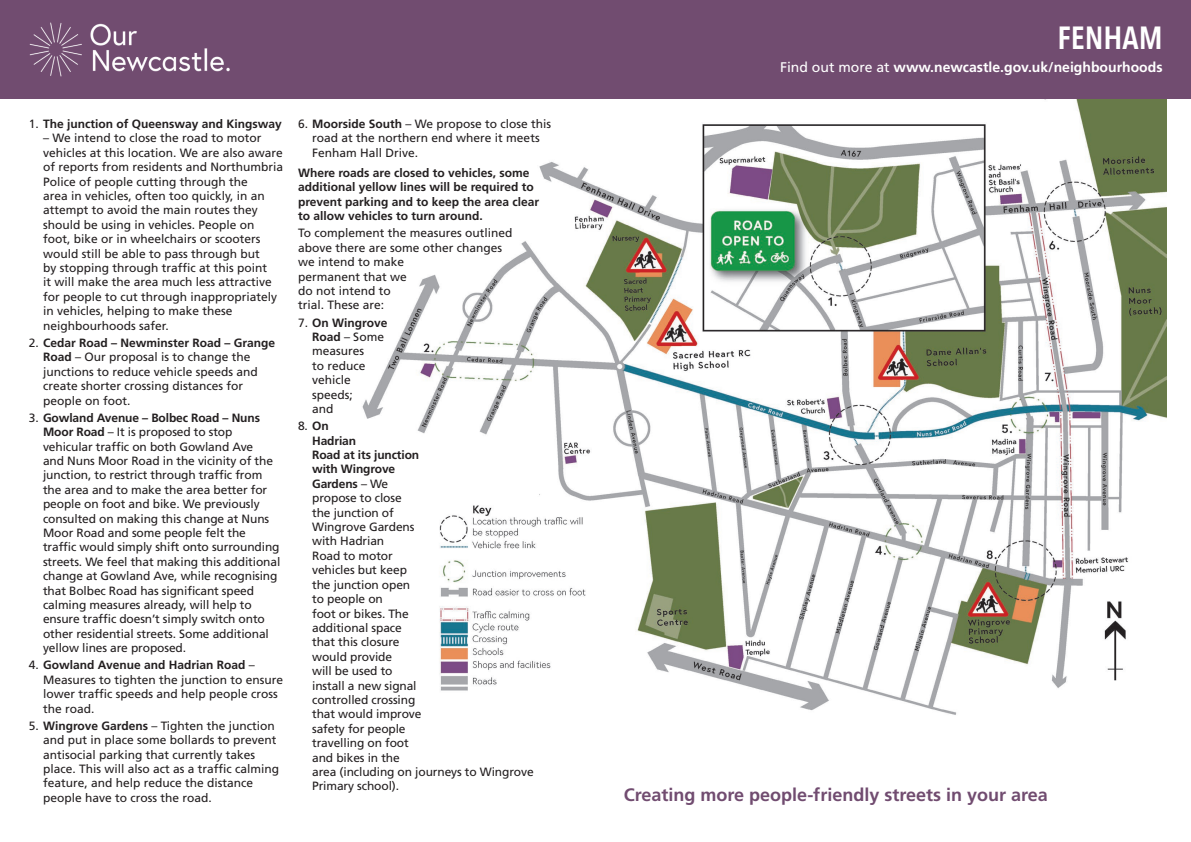
<style>
.page{position:relative;width:1191px;height:842px;background:#fff}
.page>*{position:absolute;margin:0;border:0;box-sizing:border-box;transform-origin:0 0}
.t1{font:600 32px "Avenir Next Condensed";color:#fff}
.t2{font:700 18px "Frutiger";color:#714c70}
.t3{font:700 14px "Frutiger";color:#fff}
.t4{font:12px/14.4px "Frutiger";color:#231f20}
.t5{font:700 12px/14.4px "Frutiger";color:#231f20}
.s1{font-weight:400}
.s2{font-weight:700}
</style>
<div class="page">
<img style="left:362px;top:99px;width:804px;height:616px">
<div style="left:0;top:0;width:1191px;height:98px;background:#714c70"></div>
<img style="left:29px;top:22px;width:201px;height:55px">
<p class="t5" style="left:29px;top:117px;width:254px"><span class="s1">1.</span> The junction of Queensway and Kingsway</p>
<p class="t4" style="left:43px;top:131px;width:242px">– We intend to close the road to motor vehicles at this location. We are also aware of reports from residents and Northumbria Police of people cutting through the<br>area in vehicles, often too quickly, in an attempt to avoid the main routes they should be using in vehicles. People on foot, bike or in wheelchairs or scooters would still be able to pass through but<br>by stopping through traffic at this point<br>it will make the area much less attractive for people to cut through inappropriately in vehicles, helping to make these neighbourhoods safer.</p>
<p class="t4" style="left:43px;top:336px;width:234px;text-indent:-14px">2. <span class="s2">Cedar Road – Newminster Road – Grange Road</span> – Our proposal is to change the junctions to reduce vehicle speeds and create shorter crossing distances for people on foot.</p>
<p class="t4" style="left:43px;top:410px;width:239px;text-indent:-14px">3. <span class="s2">Gowland Avenue – Bolbec Road – Nuns Moor Road</span> – It is proposed to stop vehicular traffic on both Gowland Ave<br>and Nuns Moor Road in the vicinity of the junction, to restrict through traffic from the area and to make the area better for people on foot and bike. We previously consulted on making this change at Nuns Moor Road and some people felt the traffic would simply shift onto surrounding streets. We feel that making this additional change at Gowland Ave, while recognising that Bolbec Road has significant speed calming measures already, will help to ensure traffic doesn’t simply switch onto other residential streets. Some additional yellow lines are proposed.</p>
<p class="t4" style="left:43px;top:658px;width:242px;text-indent:-14px">4. <span class="s2">Gowland Avenue and Hadrian Road</span> –<br>Measures to tighten the junction to ensure lower traffic speeds and help people cross the road.</p>
<p class="t4" style="left:43px;top:718px;width:238px;text-indent:-14px">5. <span class="s2">Wingrove Gardens</span> – Tighten the junction and put in place some bollards to prevent antisocial parking that currently takes place. This will also act as a traffic calming feature, and help reduce the distance people have to cross the road.</p>
<p class="t4" style="left:312px;top:117px;width:241px;text-indent:-14px">6. <span class="s2">Moorside South</span> – We propose to close this road at the northern end where it meets<br>Fenham Hall Drive.</p>
<p class="t5" style="left:298px;top:166px;width:242px">Where roads are closed to vehicles, some additional yellow lines will be required to prevent parking and to keep the area clear to allow vehicles to turn around.</p>
<p class="t4" style="left:298px;top:226px;width:216px">To complement the measures outlined above there are some other changes we intend to make<br>permanent that we<br>do not intend to<br>trial. These are:</p>
<p class="t4" style="left:312px;top:315px;width:77px;text-indent:-14px">7. <span class="s2">On Wingrove<br>Road</span> – Some measures<br>to reduce vehicle speeds;<br>and</p>
<p class="t4" style="left:312px;top:419px;width:223px;text-indent:-14px">8. <span class="s2">On<br>Hadrian<br>Road at its junction<br>with Wingrove<br>Gardens</span> – We<br>propose to close<br>the junction of<br>Wingrove Gardens<br>with Hadrian<br>Road to motor<br>vehicles but keep<br>the junction open<br>to people on<br>foot or bikes. The<br>additional space<br>that this closure<br>would provide<br>will be used to<br>install a new signal<br>controlled crossing<br>that would improve<br>safety for people<br>travelling on foot<br>and bikes in the<br>area (including on journeys to Wingrove<br>Primary school).</p>
<p class="t1" style="left:1057px;top:10px;width:107px">FENHAM</p>
<p class="t3" style="left:780px;top:59px;width:384px"><span class="s1">Find out more at</span> www.newcastle.gov.uk/neighbourhoods</p>
<p class="t2" style="left:624px;top:784px;width:425px">Creating more people-friendly streets in your area</p>
</div>
